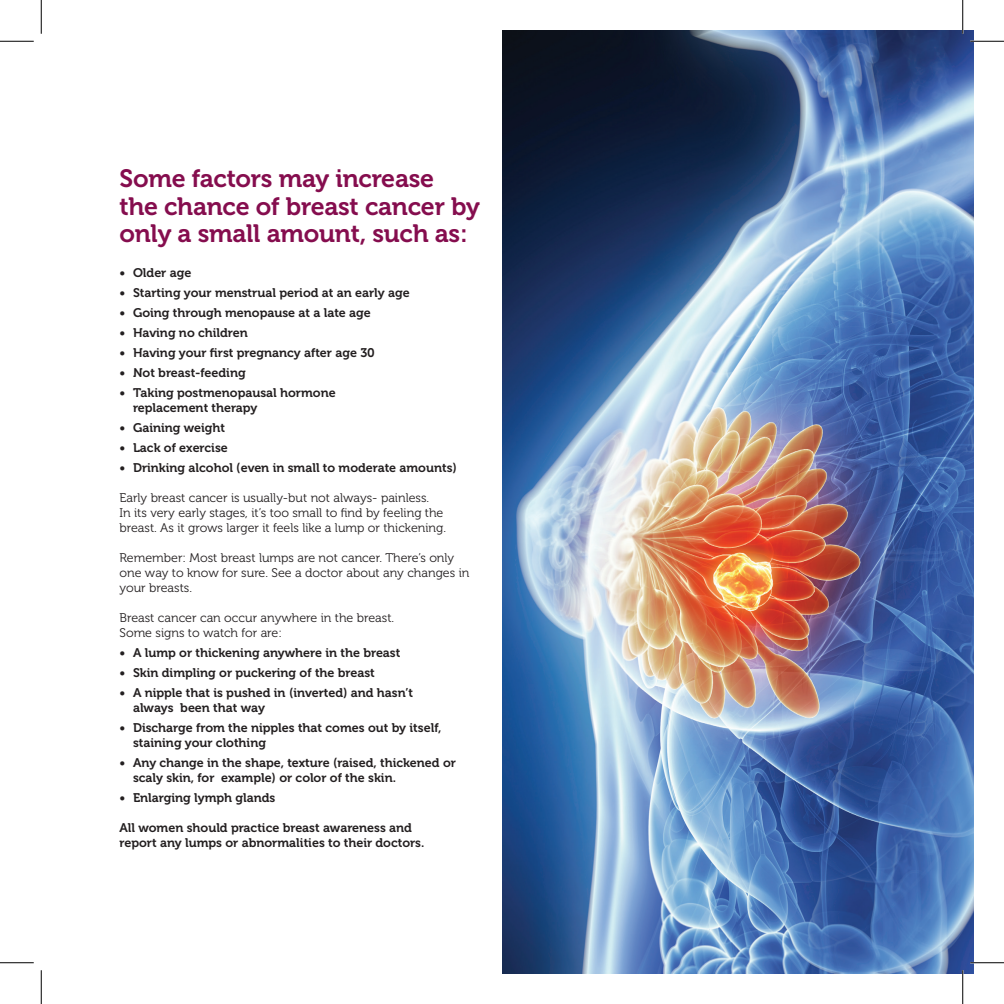
<style>
.page{position:relative;width:1004px;height:1004px;background:#fff}
.page>*{position:absolute;margin:0;border:0;box-sizing:border-box;transform-origin:0 0}
.t1{font:25px/27.5px "Museo 700";letter-spacing:-.01em;color:#850d4e}
.t2{font:12.5px/15px "Museo 700";color:#231f20}
.t3{font:12.5px/15px "Museo 300";color:#231f20}
</style>
<div class="page">
<img style="left:502px;top:31px;width:471px;height:942px">
<hr style="left:970px;top:40px;width:34px;height:2px;background:#fff">
<hr style="left:0;top:41px;width:34px;height:1px;background:#000">
<hr style="left:970px;top:41px;width:34px;height:1px;background:#000">
<hr style="left:0;top:962px;width:34px;height:1px;background:#000">
<hr style="left:970px;top:962px;width:34px;height:1px;background:#000">
<hr style="left:41px;top:0;width:1px;height:34px;background:#000">
<hr style="left:41px;top:970px;width:1px;height:34px;background:#000">
<hr style="left:962px;top:0;width:1px;height:34px;background:#000">
<hr style="left:962px;top:970px;width:1px;height:34px;background:#000">
<h1 class="t1" style="left:119px;top:165px;width:362px">Some factors may increase<br>the chance of breast cancer by only a small amount, such as:</h1>
<p class="t2" style="left:119px;top:265px;width:73px">• Older age</p>
<p class="t2" style="left:119px;top:285px;width:292px">• Starting your menstrual period at an early age</p>
<p class="t2" style="left:119px;top:305px;width:253px">• Going through menopause at a late age</p>
<p class="t2" style="left:119px;top:325px;width:130px">• Having no children</p>
<p class="t2" style="left:119px;top:345px;width:257px">• Having your first pregnancy after age 30</p>
<p class="t2" style="left:119px;top:365px;width:128px">• Not breast-feeding</p>
<p class="t2" style="left:133px;top:385px;width:204px;text-indent:-14px">• Taking postmenopausal hormone replacement therapy</p>
<p class="t2" style="left:119px;top:420px;width:107px">• Gaining weight</p>
<p class="t2" style="left:119px;top:440px;width:110px">• Lack of exercise</p>
<p class="t2" style="left:119px;top:460px;width:339px">• Drinking alcohol (even in small to moderate amounts)</p>
<p class="t3" style="left:119px;top:490px;width:328px">Early breast cancer is usually-but not always- painless.<br>In its very early stages, it’s too small to find by feeling the breast. As it grows larger it feels like a lump or thickening.</p>
<p class="t3" style="left:119px;top:550px;width:351px">Remember: Most breast lumps are not cancer. There’s only one way to know for sure. See a doctor about any changes in your breasts.</p>
<p class="t3" style="left:119px;top:610px;width:276px">Breast cancer can occur anywhere in the breast.<br>Some signs to watch for are:</p>
<p class="t2" style="left:119px;top:645px;width:282px">• A lump or thickening anywhere in the breast</p>
<p class="t2" style="left:119px;top:665px;width:257px">• Skin dimpling or puckering of the breast</p>
<p class="t2" style="left:133px;top:685px;width:281px;text-indent:-14px">• A nipple that is pushed in (inverted) and hasn’t always been that way</p>
<p class="t2" style="left:133px;top:720px;width:310px;text-indent:-14px">• Discharge from the nipples that comes out by itself, staining your clothing</p>
<p class="t2" style="left:133px;top:755px;width:324px;text-indent:-14px">• Any change in the shape, texture (raised, thickened or scaly skin, for example) or color of the skin.</p>
<p class="t2" style="left:119px;top:790px;width:157px">• Enlarging lymph glands</p>
<p class="t2" style="left:119px;top:820px;width:306px">All women should practice breast awareness and report any lumps or abnormalities to their doctors.</p>
</div>
